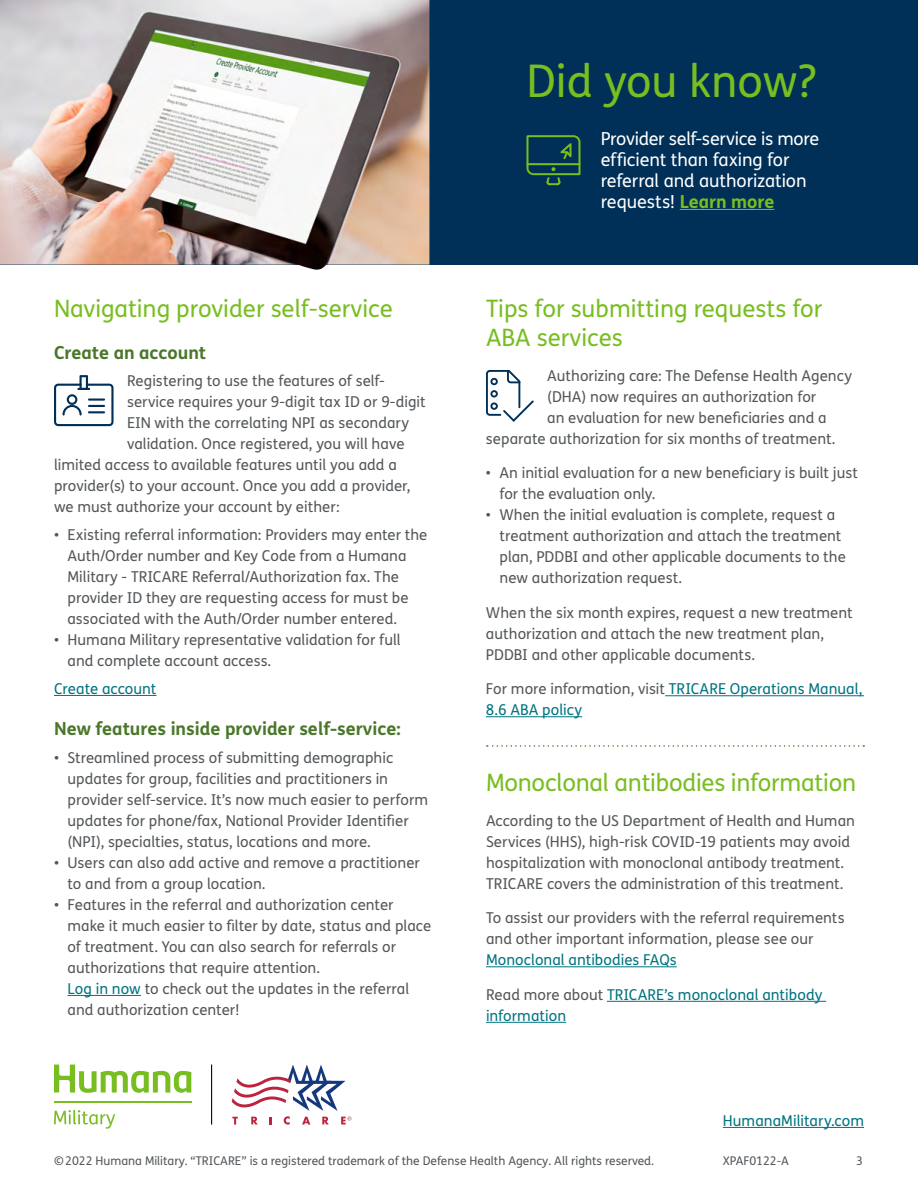
<style>
.page{position:relative;width:918px;height:1188px;background:#fff}
.page>*{position:absolute;margin:0;border:0;box-sizing:border-box;transform-origin:0 0}
.t1{font:45px "FS Humana";color:#78be20}
.t2{font:24px/28.8px "FS Humana";color:#78be20}
.t3{font:18px/21px "FS Humana";letter-spacing:-.01em;color:#fff}
.t4{font:700 18px "FS Humana";color:#4a7729}
.t5{font:15px/21px "FS Humana";color:#53575a}
.t6{font:15px/21px "FS Humana";letter-spacing:.005em;color:#007481}
.t7{font:12px "FS Humana";color:#53575a}
.s1{color:#007481}
.s2{font-weight:700;color:#78be20}
.s3{color:#53575a}
</style>
<div class="page">
<div style="left:0;top:0;width:918px;height:265px;background:#003057"></div>
<hr style="left:54px;top:695px;width:103px;height:1px;background:#007481">
<hr style="left:68px;top:995px;width:73px;height:1px;background:#007481">
<hr style="left:665px;top:695px;width:199px;height:1px;background:#007481">
<hr style="left:486px;top:716px;width:96px;height:1px;background:#007481">
<hr style="left:486px;top:966px;width:191px;height:1px;background:#007481">
<hr style="left:607px;top:1001px;width:219px;height:1px;background:#007481">
<hr style="left:486px;top:1022px;width:80px;height:1px;background:#007481">
<svg style="left:232px;top:1065px;width:119px;height:60px"></svg>
<hr style="left:211px;top:1065px;width:1px;height:60px;background:#000">
<svg style="left:54px;top:1110px;width:61px;height:19px"></svg>
<svg style="left:54px;top:1065px;width:137px;height:28px"></svg>
<hr style="left:54px;top:1101px;width:137px;height:1px;background:#78be20">
<hr style="left:723px;top:1127px;width:141px;height:1px;background:#007481">
<svg style="left:54px;top:375px;width:60px;height:51px"></svg>
<svg style="left:486px;top:370px;width:48px;height:52px"></svg>
<svg style="left:487px;top:745px;width:377px;height:2px"></svg>
<hr style="left:680px;top:209px;width:94px;height:1px;background:#78be20">
<hr style="left:527px;top:163px;width:54px;height:2px;background:#78be20">
<svg style="left:526px;top:135px;width:54px;height:50px"></svg>
<img style="left:0;top:0;width:429px;height:270px">
<h2 class="t2" style="left:54px;top:294px;width:340px">Navigating provider self-service</h2>
<p class="t4" style="left:54px;top:338px;width:154px">Create an account</p>
<p class="t5" style="left:127px;top:370px;width:259px">Registering to use the features of self-</p>
<p class="t5" style="left:127px;top:391px;width:300px">service requires your 9-digit tax ID or 9-digit</p>
<p class="t5" style="left:127px;top:412px;width:284px">EIN with the correlating NPI as secondary</p>
<p class="t5" style="left:127px;top:433px;width:279px">validation. Once registered, you will have</p>
<p class="t5" style="left:54px;top:454px;width:344px">limited access to available features until you add a</p>
<p class="t5" style="left:54px;top:475px;width:358px">provider(s) to your account. Once you add a provider,</p>
<p class="t5" style="left:54px;top:496px;width:287px">we must authorize your account by either:</p>
<p class="t5" style="left:68px;top:524px;width:361px;text-indent:-14px">• Existing referral information: Providers may enter the Auth/Order number and Key Code from a Humana Military - TRICARE Referral/Authorization fax. The provider ID they are requesting access for must be associated with the Auth/Order number entered.</p>
<p class="t5" style="left:68px;top:629px;width:335px;text-indent:-14px">• Humana Military representative validation for full and complete account access.</p>
<p class="t6" style="left:54px;top:678px;width:104px">Create account</p>
<p class="t4" style="left:54px;top:715px;width:348px">New features inside provider self-service:</p>
<p class="t5" style="left:68px;top:747px;width:362px;text-indent:-14px">• Streamlined process of submitting demographic updates for group, facilities and practitioners in provider self-service. It’s now much easier to perform updates for phone/fax, National Provider Identifier (NPI), specialties, status, locations and more.</p>
<p class="t5" style="left:68px;top:852px;width:354px;text-indent:-14px">• Users can also add active and remove a practitioner to and from a group location.</p>
<p class="t5" style="left:68px;top:894px;width:365px;text-indent:-14px">• Features in the referral and authorization center make it much easier to filter by date, status and place of treatment. You can also search for referrals or authorizations that require attention.<br><span class="s1">Log in now</span> to check out the updates in the referral and authorization center!</p>
<h1 class="t1" style="left:526px;top:50px;width:291px">Did you know?</h1>
<p class="t3" style="left:601px;top:127px;width:220px">Provider self-service is more efficient than faxing for referral and authorization requests! <span class="s2">Learn more</span></p>
<h2 class="t2" style="left:486px;top:294px;width:338px">Tips for submitting requests for<br>ABA services</h2>
<p class="t5" style="left:547px;top:365px;width:306px">Authorizing care: The Defense Health Agency</p>
<p class="t5" style="left:547px;top:386px;width:271px">(DHA) now requires an authorization for</p>
<p class="t5" style="left:547px;top:407px;width:281px">an evaluation for new beneficiaries and a</p>
<p class="t5" style="left:486px;top:428px;width:351px">separate authorization for six months of treatment.</p>
<p class="t5" style="left:499px;top:462px;width:360px;text-indent:-14px">• An initial evaluation for a new beneficiary is built just for the evaluation only.</p>
<p class="t5" style="left:499px;top:504px;width:348px;text-indent:-14px">• When the initial evaluation is complete, request a treatment authorization and attach the treatment plan, PDDBI and other applicable documents to the new authorization request.</p>
<p class="t5" style="left:486px;top:602px;width:368px">When the six month expires, request a new treatment authorization and attach the new treatment plan,<br>PDDBI and other applicable documents.</p>
<p class="t6" style="left:486px;top:678px;width:378px"><span class="s3">For more information, visit</span> TRICARE Operations Manual,<br>8.6 ABA policy</p>
<h2 class="t2" style="left:486px;top:768px;width:372px">Monoclonal antibodies information</h2>
<p class="t5" style="left:486px;top:810px;width:370px">According to the US Department of Health and Human Services (HHS), high-risk COVID-19 patients may avoid hospitalization with monoclonal antibody treatment.<br>TRICARE covers the administration of this treatment.</p>
<p class="t5" style="left:486px;top:907px;width:360px">To assist our providers with the referral requirements and other important information, please see our</p>
<p class="t6" style="left:486px;top:949px;width:192px">Monoclonal antibodies FAQs</p>
<p class="t6" style="left:486px;top:984px;width:338px"><span class="s3">Read more about</span> TRICARE’s monoclonal antibody information</p>
<p class="t6" style="left:723px;top:1110px;width:143px">HumanaMilitary.com</p>
<p class="t7" style="left:54px;top:1152px;width:602px">©2022 Humana Military. “TRICARE” is a registered trademark of the Defense Health Agency. All rights reserved.</p>
<p class="t7" style="left:723px;top:1152px;width:68px">XPAF0122-A</p>
<p class="t7" style="left:856px;top:1152px;width:8px">3</p>
</div>
